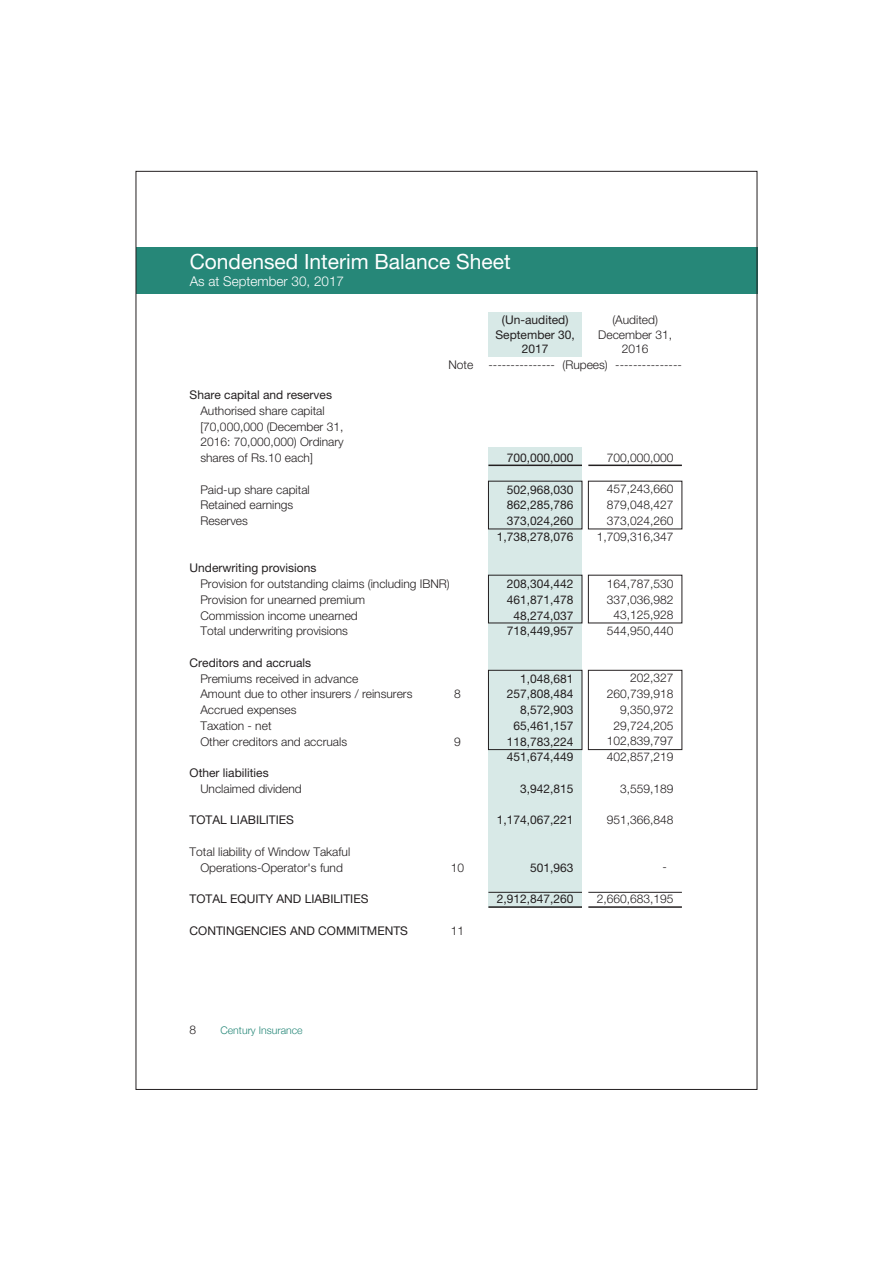
<style>
.page{position:relative;width:893px;height:1263px;background:#fff}
.page>*{position:absolute;margin:0;border:0;box-sizing:border-box;transform-origin:0 0}
.t1{font:21px "Helvetica Neue LT Std";color:#fff}
.t2{font:300 13.5px "Helvetica Neue LT Std";color:#fff}
.t3{font:300 12px/15.8px "Helvetica Neue LT Std";color:#231f20}
.t4{font:12px/15.8px "Helvetica Neue LT Std";color:#231f20;text-align:center}
.t5{font:300 12px "Helvetica Neue";color:#231f20}
.t6{font:300 10.5px "Helvetica Neue";color:#268778}
</style>
<div class="page">
<div style="left:136px;top:247px;width:621px;height:47px;background:#268778"></div>
<div style="left:488px;top:312px;width:94px;height:45px;background:#d8e9e7"></div>
<div style="left:488px;top:447px;width:94px;height:460px;background:#d8e9e7"></div>
<hr style="left:488px;top:465px;width:94px;height:1px;background:#231f20">
<hr style="left:488px;top:906px;width:94px;height:2px;background:#231f20">
<hr style="left:488px;top:892px;width:94px;height:1px;background:#231f20">
<div style="left:488px;top:670px;width:94px;height:80px;border:1px solid #231f20"></div>
<div style="left:588px;top:670px;width:94px;height:80px;border:1px solid #231f20"></div>
<hr style="left:588px;top:465px;width:94px;height:1px;background:#231f20">
<hr style="left:588px;top:906px;width:94px;height:2px;background:#231f20">
<hr style="left:588px;top:892px;width:94px;height:1px;background:#231f20">
<h1 class="t1" style="left:190px;top:249px;width:322px">Condensed Interim Balance Sheet</h1>
<p class="t2" style="left:190px;top:273px;width:156px">As at September 30, 2017</p>
<p class="t3" style="left:448px;top:356px;width:26px">Note</p>
<p class="t4" style="left:190px;top:387px;width:144px">Share capital and reserves</p>
<p class="t3" style="left:200px;top:403px;width:145px">Authorised share capital [70,000,000 (December 31,<br>2016: 70,000,000) Ordinary shares of Rs.10 each]</p>
<p class="t3" style="left:200px;top:481px;width:111px">Paid-up share capital<br>Retained earnings<br>Reserves</p>
<p class="t4" style="left:190px;top:560px;width:128px">Underwriting provisions</p>
<p class="t3" style="left:200px;top:576px;width:251px">Provision for outstanding claims (including IBNR)<br>Provision for unearned premium<br>Commission income unearned<br>Total underwriting provisions</p>
<p class="t4" style="left:190px;top:655px;width:123px">Creditors and accruals</p>
<p class="t3" style="left:200px;top:670px;width:214px">Premiums received in advance<br>Amount due to other insurers / reinsurers<br>Accrued expenses<br>Taxation - net<br>Other creditors and accruals</p>
<p class="t4" style="left:190px;top:765px;width:81px">Other liabilities</p>
<p class="t3" style="left:200px;top:780px;width:103px">Unclaimed dividend</p>
<p class="t4" style="left:190px;top:812px;width:106px">TOTAL LIABILITIES</p>
<p class="t3" style="left:190px;top:843px;width:162px;text-align:center">Total liability of Window Takaful<br>Operations-Operator's fund</p>
<p class="t4" style="left:190px;top:891px;width:180px">TOTAL EQUITY AND LIABILITIES</p>
<p class="t4" style="left:190px;top:922px;width:220px">CONTINGENCIES AND COMMITMENTS</p>
<p class="t3" style="left:454px;top:686px;width:8px">8</p>
<p class="t3" style="left:454px;top:733px;width:8px">9</p>
<p class="t3" style="left:451px;top:859px;width:15px">10</p>
<p class="t3" style="left:451px;top:922px;width:15px">11</p>
<p class="t4" style="left:495px;top:313px;width:81px;line-height:14.4px">(Un-audited)<br>September 30,<br>2017</p>
<p class="t3" style="left:598px;top:312px;width:75px;line-height:14.4px;text-align:center">(Audited)<br>December 31,<br>2016</p>
<p class="t3" style="left:488px;top:356px;width:195px">--------------- (Rupees) ---------------</p>
<p class="t4" style="left:507px;top:450px;width:68px">700,000,000</p>
<p class="t4" style="left:497px;top:481px;width:78px;text-align:right">502,968,030<br>862,285,786<br>373,024,260<br>1,738,278,076</p>
<p class="t4" style="left:507px;top:576px;width:68px">208,304,442<br>461,871,478<br>48,274,037<br>718,449,957</p>
<p class="t4" style="left:507px;top:670px;width:68px;text-align:right">1,048,681<br>257,808,484<br>8,572,903<br>65,461,157<br>118,783,224<br>451,674,449</p>
<p class="t4" style="left:520px;top:780px;width:55px">3,942,815</p>
<p class="t4" style="left:497px;top:812px;width:78px">1,174,067,221</p>
<p class="t4" style="left:530px;top:859px;width:45px">501,963</p>
<p class="t4" style="left:497px;top:891px;width:78px">2,912,847,260</p>
<p class="t3" style="left:607px;top:450px;width:68px">700,000,000</p>
<p class="t3" style="left:597px;top:481px;width:78px;text-align:right">457,243,660<br>879,048,427<br>373,024,260<br>1,709,316,347</p>
<p class="t3" style="left:607px;top:576px;width:68px;text-align:center">164,787,530<br>337,036,982<br>43,125,928<br>544,950,440</p>
<p class="t3" style="left:607px;top:670px;width:68px;text-align:right">202,327<br>260,739,918<br>9,350,972<br>29,724,205<br>102,839,797<br>402,857,219</p>
<p class="t3" style="left:620px;top:780px;width:55px">3,559,189</p>
<p class="t3" style="left:607px;top:812px;width:68px">951,366,848</p>
<p class="t3" style="left:662px;top:859px;width:6px">-</p>
<p class="t3" style="left:597px;top:890px;width:78px">2,660,683,195</p>
<p class="t5" style="left:190px;top:1020px;width:8px">8</p>
<p class="t6" style="left:220px;top:1021px;width:84px">Century Insurance</p>
</div>
